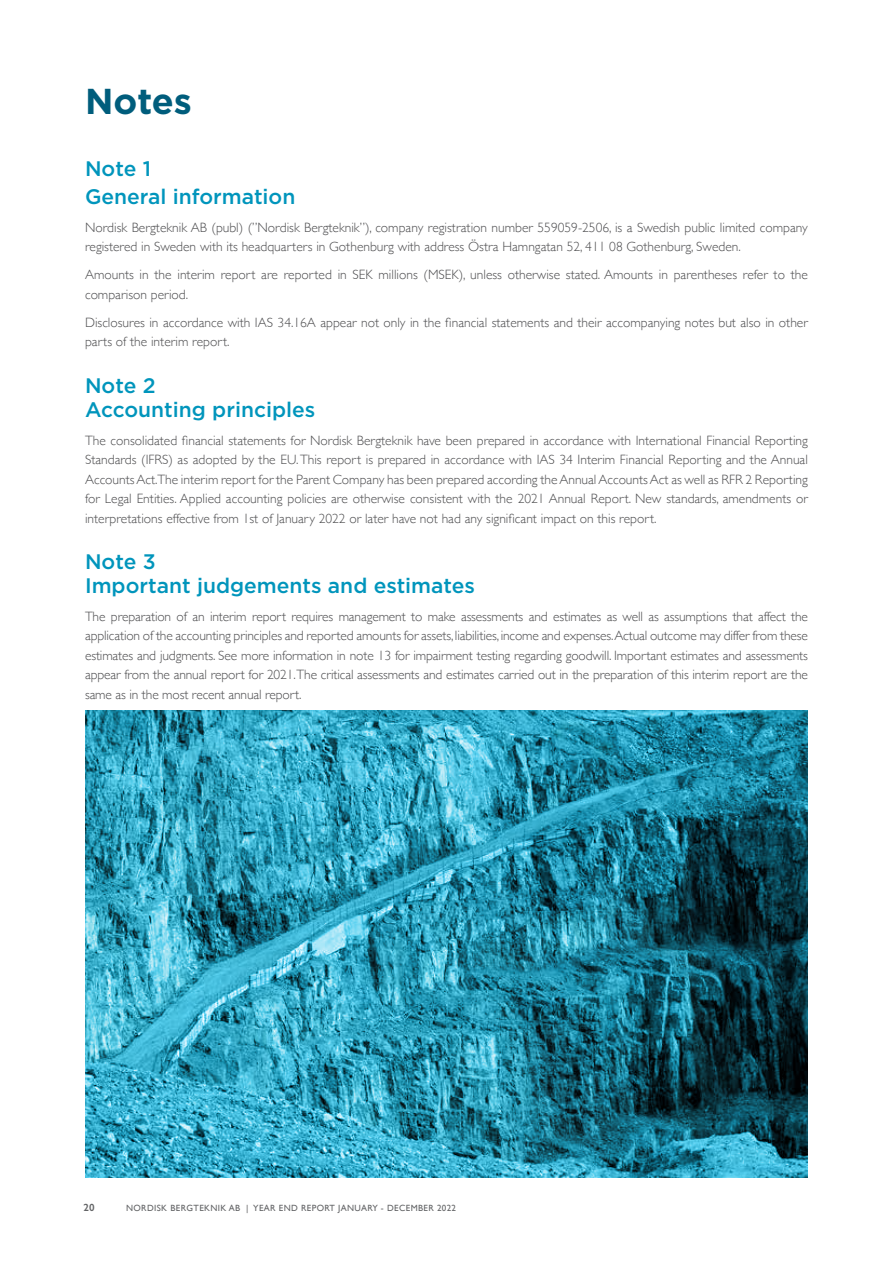
<style>
.page{position:relative;width:893px;height:1263px;background:#fff}
.page>*{position:absolute;margin:0;border:0;box-sizing:border-box;transform-origin:0 0}
.t1{font:700 36px "Gotham";color:#005d7c}
.t2{font:500 21px/23.7px "Gotham";color:#0095bc}
.t3{font:300 13.5px/19.5px "Gill Sans";color:#4d4d4f}
.t4{font:600 10.5px "Gill Sans";color:#636466}
.t5{font:9px "Gill Sans";letter-spacing:.04em;color:#636466}
</style>
<div class="page">
<svg style="left:85px;top:710px;width:723px;height:468px;background:#298aa3"></svg>
<h1 class="t1" style="left:85px;top:77px;width:108px">Notes</h1>
<h2 class="t2" style="left:85px;top:154px;width:212px;line-height:28px">Note 1<br>General information</h2>
<p class="t3" style="left:85px;top:217px;width:724px">Nordisk Bergteknik AB (publ) (”Nordisk Bergteknik”), company registration number 559059-2506, is a Swedish public limited company registered in Sweden with its headquarters in Gothenburg with address Östra Hamngatan 52, 411 08 Gothenburg, Sweden.</p>
<p class="t3" style="left:85px;top:265px;width:724px">Amounts in the interim report are reported in SEK millions (MSEK), unless otherwise stated. Amounts in parentheses refer to the comparison period.</p>
<p class="t3" style="left:85px;top:312px;width:724px">Disclosures in accordance with IAS 34.16A appear not only in the financial statements and their accompanying notes but also in other parts of the interim report.</p>
<h2 class="t2" style="left:85px;top:373px;width:232px">Note 2<br>Accounting principles</h2>
<p class="t3" style="left:85px;top:430px;width:724px;text-align:justify">The consolidated financial statements for Nordisk Bergteknik have been prepared in accordance with International Financial Reporting Standards (IFRS) as adopted by the EU. This report is prepared in accordance with IAS 34 Interim Financial Reporting and the Annual Accounts Act.The interim report for the Parent Company has been prepared according the Annual Accounts Act as well as RFR 2 Reporting for Legal Entities. Applied accounting policies are otherwise consistent with the 2021 Annual Report. New standards, amendments or interpretations effective from 1st of January 2022 or later have not had any significant impact on this report.</p>
<h2 class="t2" style="left:85px;top:550px;width:391px">Note 3<br>Important judgements and estimates</h2>
<p class="t3" style="left:85px;top:606px;width:724px;text-align:justify">The preparation of an interim report requires management to make assessments and estimates as well as assumptions that affect the application of the accounting principles and reported amounts for assets, liabilities, income and expenses.Actual outcome may differ from these estimates and judgments. See more information in note 13 for impairment testing regarding goodwill. Important estimates and assessments appear from the annual report for 2021.The critical assessments and estimates carried out in the preparation of this interim report are the same as in the most recent annual report.</p>
<p class="t4" style="left:84px;top:1201px;width:13px">20</p>
<p class="t5" style="left:126px;top:1203px;width:331px">NORDISK BERGTEKNIK AB | YEAR END REPORT JANUARY - DECEMBER 2022</p>
</div>
